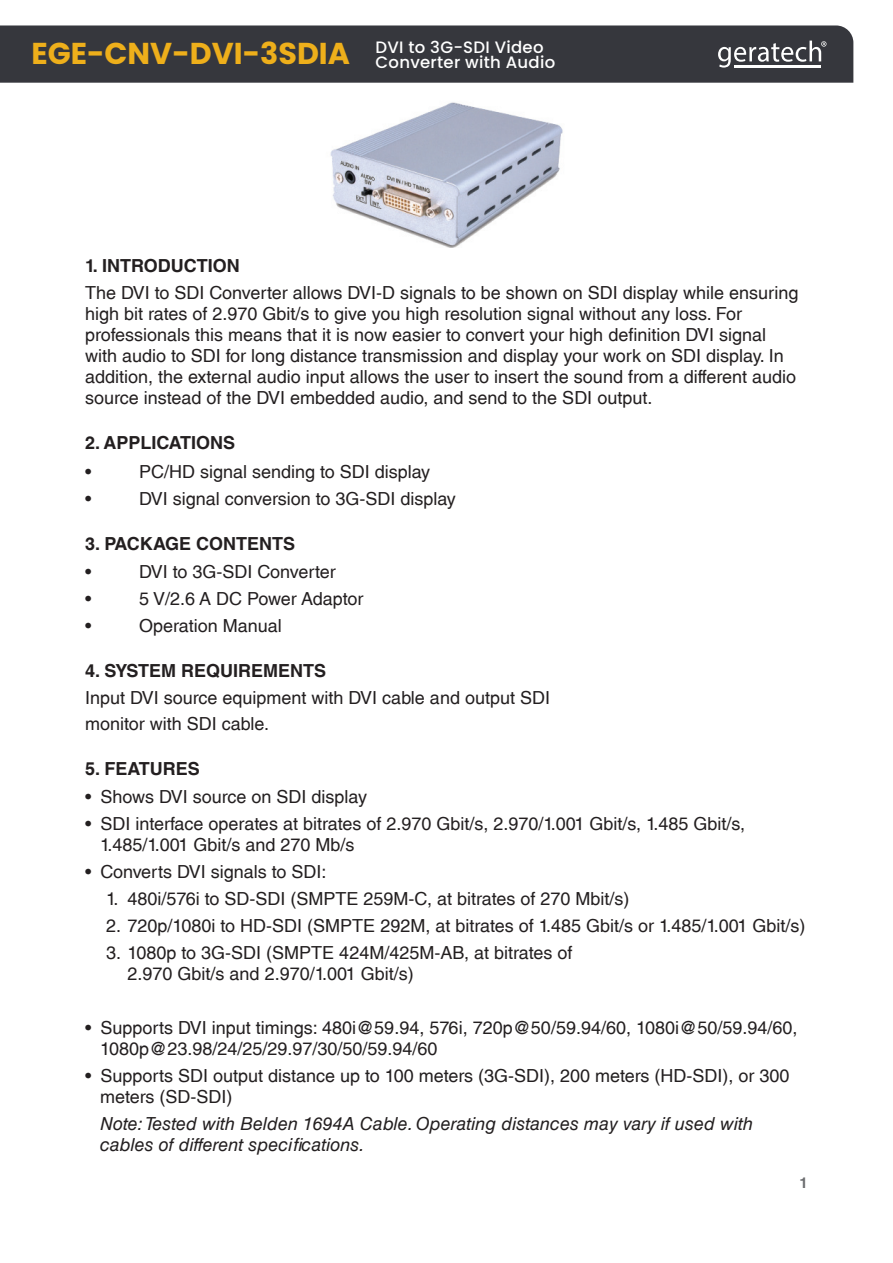
<style>
.page{position:relative;width:893px;height:1263px;background:#fff}
.page>*{position:absolute;margin:0;border:0;box-sizing:border-box;transform-origin:0 0}
.Paragraph{font:18px/21px "Helvetica LT Std";color:#231f20}
.Bullet_List{font:italic 18px/21px "Helvetica LT Std";color:#231f20}
.Paragraph_Header{font:700 18px "Helvetica LT Std";color:#231f20}
.t1{font:500 16.5px/15px "Poppins";letter-spacing:.015em;color:#fff}
.t2{font:700 15px "Helvetica LT Std";color:#6c6d70}
</style>
<div class="page">
<div style="left:0;top:25px;width:853px;height:58px;background:#36373d"></div>
<svg style="left:718px;top:41px;width:108px;height:27px"></svg>
<hr style="left:762px;top:65px;width:30px;height:2px;background:#fff">
<hr style="left:792px;top:65px;width:29px;height:2px;background:#fff">
<hr style="left:734px;top:65px;width:28px;height:2px;background:#fff">
<img style="left:330px;top:102px;width:233px;height:146px">
<p class="t1" style="left:31px;top:40px;width:525px;text-indent:344px">DVI to 3G-SDI Video<br><sup>EGE-CNV-DVI-3SDIA</sup> Converter with Audio</p>
<p class="Paragraph_Header" style="left:85px;top:255px;width:156px">1. INTRODUCTION</p>
<p class="Paragraph" style="left:85px;top:282px;width:715px">The DVI to SDI Converter allows DVI-D signals to be shown on SDI display while ensuring high bit rates of 2.970 Gbit/s to give you high resolution signal without any loss. For professionals this means that it is now easier to convert your high definition DVI signal with audio to SDI for long distance transmission and display your work on SDI display. In addition, the external audio input allows the user to insert the sound from a different audio source instead of the DVI embedded audio, and send to the SDI output.</p>
<p class="Paragraph_Header" style="left:85px;top:432px;width:152px">2. APPLICATIONS</p>
<p class="Paragraph" style="left:85px;top:461px;width:8px">•</p>
<p class="Paragraph" style="left:139px;top:461px;width:293px">PC/HD signal sending to SDI display</p>
<p class="Paragraph" style="left:85px;top:488px;width:8px">•</p>
<p class="Paragraph" style="left:139px;top:488px;width:318px">DVI signal conversion to 3G-SDI display</p>
<p class="Paragraph_Header" style="left:85px;top:532px;width:212px">3. PACKAGE CONTENTS</p>
<p class="Paragraph" style="left:85px;top:561px;width:8px">•</p>
<p class="Paragraph" style="left:139px;top:561px;width:198px">DVI to 3G-SDI Converter</p>
<p class="Paragraph" style="left:85px;top:588px;width:8px">•</p>
<p class="Paragraph" style="left:139px;top:588px;width:226px">5 V/2.6 A DC Power Adaptor</p>
<p class="Paragraph" style="left:85px;top:615px;width:8px">•</p>
<p class="Paragraph" style="left:139px;top:615px;width:144px">Operation Manual</p>
<p class="Paragraph_Header" style="left:85px;top:660px;width:242px">4. SYSTEM REQUIREMENTS</p>
<p class="Paragraph" style="left:85px;top:687px;width:466px">Input DVI source equipment with DVI cable and output SDI</p>
<p class="Paragraph" style="left:85px;top:713px;width:186px">monitor with SDI cable.</p>
<p class="Paragraph_Header" style="left:85px;top:757px;width:116px">5. FEATURES</p>
<p class="Paragraph" style="left:85px;top:786px;width:283px">• Shows DVI source on SDI display</p>
<p class="Paragraph" style="left:100px;top:813px;width:647px;text-indent:-15px">• SDI interface operates at bitrates of 2.970 Gbit/s, 2.970/1.001 Gbit/s, 1.485 Gbit/s,<br>1.485/1.001 Gbit/s and 270 Mb/s</p>
<p class="Paragraph" style="left:85px;top:861px;width:243px">• Converts DVI signals to SDI:</p>
<p class="Paragraph" style="left:106px;top:888px;width:525px">1. 480i/576i to SD-SDI (SMPTE 259M-C, at bitrates of 270 Mbit/s)</p>
<p class="Paragraph" style="left:106px;top:915px;width:701px">2. 720p/1080i to HD-SDI (SMPTE 292M, at bitrates of 1.485 Gbit/s or 1.485/1.001 Gbit/s)</p>
<p class="Paragraph" style="left:128px;top:942px;width:446px;text-indent:-21px">3. 1080p to 3G-SDI (SMPTE 424M/425M-AB, at bitrates of<br>2.970 Gbit/s and 2.970/1.001 Gbit/s)</p>
<p class="Paragraph" style="left:100px;top:1017px;width:699px;text-indent:-15px">• Supports DVI input timings: 480i@59.94, 576i, 720p@50/59.94/60, 1080i@50/59.94/60,<br>1080p@23.98/24/25/29.97/30/50/59.94/60</p>
<p class="Paragraph" style="left:100px;top:1065px;width:691px;text-indent:-15px">• Supports SDI output distance up to 100 meters (3G-SDI), 200 meters (HD-SDI), or 300 meters (SD-SDI)</p>
<p class="Bullet_List" style="left:100px;top:1114px;width:654px">Note: Tested with Belden 1694A Cable. Operating distances may vary if used with cables of different specifications.</p>
<p class="t2" style="left:800px;top:1173px;width:10px">1</p>
</div>
